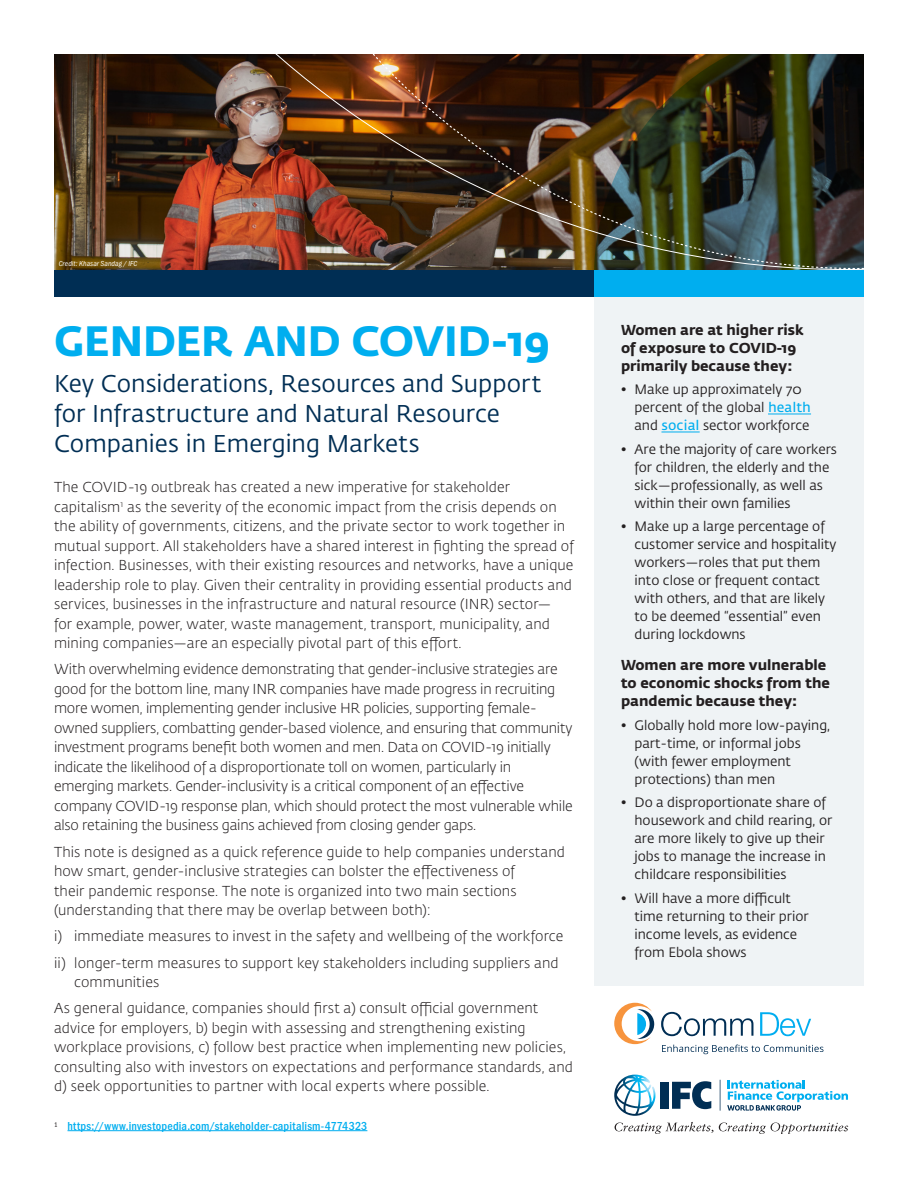
<style>
.page{position:relative;width:918px;height:1188px;background:#fff}
.page>*{position:absolute;margin:0;border:0;box-sizing:border-box;transform-origin:0 0}
.t1{font:700 42px "Fedra Sans";letter-spacing:-.005em;color:#00aeef}
.t2{font:24px/30px "Fedra Sans Std";color:#002e54}
.t3{font:300 14.25px/19.5px "Fedra Sans Std";letter-spacing:.005em;color:#231f20}
.t4{font:300 14.25px/19.5px "Fedra Sans Std";letter-spacing:-.015em;color:#231f20}
.t5{font:700 14.25px/18px "Fedra Sans";color:#231f20}
.t6{font:13.5px/18px "Fedra Sans Std";color:#231f20}
.t7{font:500 condensed 12px "Franklin Gothic LT";letter-spacing:.015em;color:#00aeef}
.Left_Column_Table_Co{font:italic condensed 7.5px "Franklin Gothic LT";letter-spacing:.01em;color:#fff}
.s1{font-family:"Fedra Sans";color:#00aeef}
</style>
<div class="page">
<img style="left:54px;top:54px;width:147px;height:216px">
<img style="left:201px;top:54px;width:663px;height:216px">
<div style="left:54px;top:270px;width:810px;height:27px;background:#002e54"></div>
<div style="left:594px;top:270px;width:270px;height:27px;background:#00aeef"></div>
<div style="left:594px;top:297px;width:270px;height:689px;background:#eff3f5"></div>
<hr style="left:768px;top:414px;width:43px;height:1px;background:#00aeef">
<hr style="left:661px;top:432px;width:39px;height:1px;background:#00aeef">
<div style="left:661px;top:1082px;width:8px;height:27px;background:#002e54"></div>
<svg style="left:614px;top:1075px;width:41px;height:41px"></svg>
<svg style="left:672px;top:1081px;width:39px;height:28px"></svg>
<svg style="left:720px;top:1080px;width:1px;height:31px"></svg>
<svg style="left:727px;top:1080px;width:121px;height:31px"></svg>
<svg style="left:615px;top:1122px;width:233px;height:12px"></svg>
<hr style="left:68px;top:1130px;width:299px;height:1px;background:#00aeef">
<svg style="left:614px;top:1003px;width:41px;height:41px"></svg>
<svg style="left:661px;top:1012px;width:92px;height:24px"></svg>
<svg style="left:760px;top:1012px;width:51px;height:24px"></svg>
<svg style="left:662px;top:1045px;width:162px;height:9px"></svg>
<p class="Left_Column_Table_Co" style="left:59px;top:259px;width:80px">Credit: Khasar Sandag / IFC</p>
<p class="t1" style="left:54px;top:316px;width:497px">GENDER AND COVID-19</p>
<p class="t2" style="left:54px;top:369px;width:489px">Key Considerations, Resources and Support for Infrastructure and Natural Resource<br>Companies in Emerging Markets</p>
<p class="t3" style="left:54px;top:478px;width:521px">The COVID-19 outbreak has created a new imperative for stakeholder capitalism<sup>1</sup> as the severity of the economic impact from the crisis depends on the ability of governments, citizens, and the private sector to work together in mutual support. All stakeholders have a shared interest in fighting the spread of infection. Businesses, with their existing resources and networks, have a unique leadership role to play. Given their centrality in providing essential products and services, businesses in the infrastructure and natural resource (INR) sector—<br>for example, power, water, waste management, transport, municipality, and mining companies—are an especially pivotal part of this effort.</p>
<p class="t4" style="left:54px;top:660px;width:520px">With overwhelming evidence demonstrating that gender-inclusive strategies are good for the bottom line, many INR companies have made progress in recruiting more women, implementing gender inclusive HR policies, supporting female&shy;owned suppliers, combatting gender-based violence, and ensuring that community investment programs benefit both women and men. Data on COVID-19 initially indicate the likelihood of a disproportionate toll on women, particularly in emerging markets. Gender-inclusivity is a critical component of an effective company COVID-19 response plan, which should protect the most vulnerable while also retaining the business gains achieved from closing gender gaps.</p>
<p class="t3" style="left:54px;top:842px;width:512px">This note is designed as a quick reference guide to help companies understand how smart, gender-inclusive strategies can bolster the effectiveness of<br>their pandemic response. The note is organized into two main sections (understanding that there may be overlap between both):</p>
<p class="t3" style="left:54px;top:927px;width:511px">i) immediate measures to invest in the safety and wellbeing of the workforce</p>
<p class="t3" style="left:74px;top:953px;width:486px;text-indent:-20px">ii) longer-term measures to support key stakeholders including suppliers and communities</p>
<p class="t3" style="left:54px;top:999px;width:520px">As general guidance, companies should first a) consult official government advice for employers, b) begin with assessing and strengthening existing workplace provisions, c) follow best practice when implementing new policies, consulting also with investors on expectations and performance standards, and d) seek opportunities to partner with local experts where possible.</p>
<p class="t7" style="left:54px;top:1119px;width:315px"><sup>1</sup> https://www.investopedia.com/stakeholder-capitalism-4774323</p>
<p class="t5" style="left:621px;top:321px;width:184px">Women are at higher risk of exposure to COVID-19 primarily because they:</p>
<p class="t6" style="left:634px;top:381px;width:178px;text-indent:-14px">• Make up approximately 70 percent of the global <span class="s1">health </span>and <span class="s1">social</span> sector workforce</p>
<p class="t6" style="left:634px;top:440px;width:204px;text-indent:-14px">• Are the majority of care workers for children, the elderly and the sick—professionally, as well as within their own families</p>
<p class="t6" style="left:634px;top:517px;width:203px;text-indent:-14px">• Make up a large percentage of customer service and hospitality workers—roles that put them into close or frequent contact with others, and that are likely to be deemed “essential” even during lockdowns</p>
<p class="t5" style="left:621px;top:657px;width:210px">Women are more vulnerable to economic shocks from the pandemic because they:</p>
<p class="t6" style="left:634px;top:716px;width:197px;text-indent:-14px">• Globally hold more low-paying, part-time, or informal jobs (with fewer employment protections) than men</p>
<p class="t6" style="left:634px;top:794px;width:199px;text-indent:-14px">• Do a disproportionate share of housework and child rearing, or are more likely to give up their jobs to manage the increase in childcare responsibilities</p>
<p class="t6" style="left:634px;top:889px;width:176px;text-indent:-14px">• Will have a more difficult time returning to their prior income levels, as evidence from Ebola shows</p>
</div>
